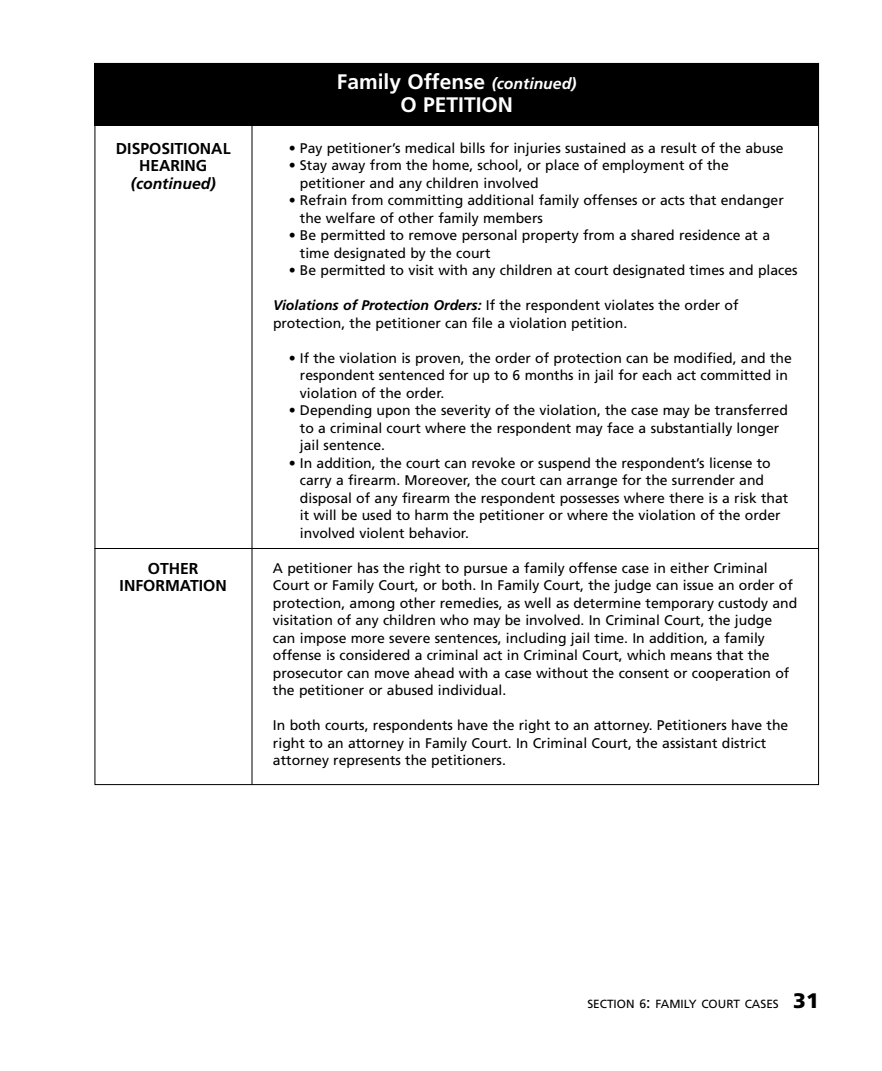
<style>
.page{position:relative;width:882px;height:1071px;background:#fff}
.page>*{position:absolute;margin:0;border:0;box-sizing:border-box;transform-origin:0 0}
.t1{font:700 21px/22.8px "Frutiger";color:#fff;text-align:center}
.t2{font:700 15.75px/17.5px "Frutiger";color:#000;text-align:center}
.t3{font:italic 700 15.75px "Frutiger";color:#000}
.t4{font:14px/17.5px "Frutiger";color:#000}
.t5{font:11.9px "Frutiger";color:#000}
.s1{font-style:italic;font-size:15.75px}
.s2{font-weight:700;font-style:italic}
.s3{font-size:12.25px}
.s4{font-size:15.75px}
.s5{font-weight:900;font-size:21px}
</style>
<div class="page">
<hr style="left:94px;top:548px;width:725px;height:1px;background:#000">
<div style="left:94px;top:63px;width:725px;height:63px;background:#000"></div>
<hr style="left:252px;top:63px;width:1px;height:721px;background:#000">
<p class="t2" style="left:116px;top:141px;width:116px">DISPOSITIONAL<br>HEARING</p>
<p class="t3" style="left:131px;top:177px;width:86px">(continued)</p>
<p class="t2" style="left:120px;top:561px;width:109px">OTHER<br>INFORMATION</p>
<h1 class="t1" style="left:337px;top:72px;width:241px">Family Offense <span class="s1">(continued)<br></span>O PETITION</h1>
<p class="t4" style="left:289px;top:140px;width:496px">• Pay petitioner’s medical bills for injuries sustained as a result of the abuse</p>
<p class="t4" style="left:300px;top:158px;width:430px;text-indent:-11px">• Stay away from the home, school, or place of employment of the petitioner and any children involved</p>
<p class="t4" style="left:300px;top:193px;width:485px;text-indent:-11px">• Refrain from committing additional family offenses or acts that endanger the welfare of other family members</p>
<p class="t4" style="left:300px;top:228px;width:472px;text-indent:-11px">• Be permitted to remove personal property from a shared residence at a time designated by the court</p>
<p class="t4" style="left:289px;top:263px;width:510px">• Be permitted to visit with any children at court designated times and places</p>
<p class="t4" style="left:273px;top:298px;width:467px"><span class="s2">Violations of Protection Orders:</span> If the respondent violates the order of protection, the petitioner can file a violation petition.</p>
<p class="t4" style="left:300px;top:350px;width:493px;text-indent:-11px">• If the violation is proven, the order of protection can be modified, and the respondent sentenced for up to 6 months in jail for each act committed in violation of the order.</p>
<p class="t4" style="left:300px;top:403px;width:490px;text-indent:-11px">• Depending upon the severity of the violation, the case may be transferred to a criminal court where the respondent may face a substantially longer jail sentence.</p>
<p class="t4" style="left:300px;top:455px;width:490px;text-indent:-11px">• In addition, the court can revoke or suspend the respondent’s license to carry a firearm. Moreover, the court can arrange for the surrender and disposal of any firearm the respondent possesses where there is a risk that it will be used to harm the petitioner or where the violation of the order involved violent behavior.</p>
<p class="t4" style="left:273px;top:560px;width:526px">A petitioner has the right to pursue a family offense case in either Criminal Court or Family Court, or both. In Family Court, the judge can issue an order of protection, among other remedies, as well as determine temporary custody and visitation of any children who may be involved. In Criminal Court, the judge can impose more severe sentences, including jail time. In addition, a family offense is considered a criminal act in Criminal Court, which means that the prosecutor can move ahead with a case without the consent or cooperation of the petitioner or abused individual.</p>
<p class="t4" style="left:273px;top:718px;width:517px">In both courts, respondents have the right to an attorney. Petitioners have the right to an attorney in Family Court. In Criminal Court, the assistant district attorney represents the petitioners.</p>
<p class="t5" style="left:587px;top:999px;width:233px">SECTION <span class="s3">6</span><span class="s4">:</span> FAMILY COURT CASES <span class="s5">31</span></p>
</div>
